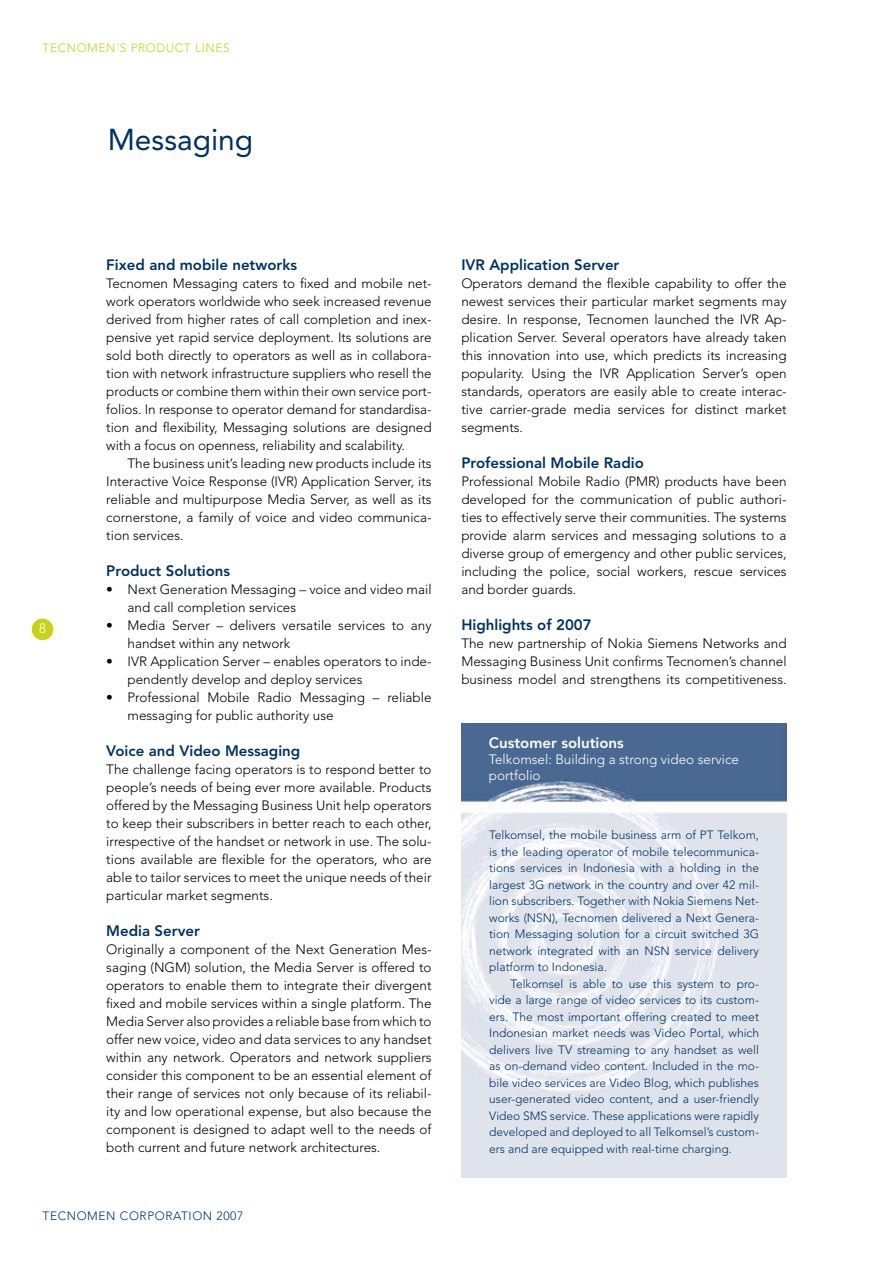
<style>
.page{position:relative;width:893px;height:1263px;background:#fff}
.page>*{position:absolute;margin:0;border:0;box-sizing:border-box;transform-origin:0 0}
.t1{font:30px "Avenir";color:#003362}
.t2{font:800 15px "Avenir";color:#003362}
.t3{font:800 15px "Avenir";color:#fff}
.t4{font:300 13.5px/18px "Avenir";color:#000;text-align:justify}
.t5{font:300 13.5px/16.2px "Avenir";color:#fff}
.t6{font:300 12px/16.5px "Avenir";color:#003362;text-align:justify}
.t7{font:300 12px "Avenir";letter-spacing:.05em;color:#003362}
.t8{font:300 12px "Avenir";letter-spacing:.05em;color:#c8d217}
</style>
<div class="page">
<div style="left:32px;top:619px;width:21px;height:21px;background:#c8d217;border-radius:50%"></div>
<img style="left:461px;top:724px;width:326px;height:454px">
<p class="t8" style="left:43px;top:40px;width:189px">TECNOMEN´S PRODUCT LINES</p>
<h1 class="t1" style="left:108px;top:123px;width:147px">Messaging</h1>
<p class="t2" style="left:106px;top:256px;width:192px">Fixed and mobile networks</p>
<p class="t4" style="left:106px;top:274px;width:327px">Tecnomen Messaging caters to fixed and mobile net&shy;work operators worldwide who seek increased revenue derived from higher rates of call completion and inex&shy;pensive yet rapid service deployment. Its solutions are sold both directly to operators as well as in collabora&shy;tion with network infrastructure suppliers who resell the products or combine them within their own service port&shy;folios. In response to operator demand for standardisa&shy;tion and flexibility, Messaging solutions are designed with a focus on openness, reliability and scalability.</p>
<p class="t4" style="left:106px;top:454px;width:327px;text-indent:21px">The business unit’s leading new products include its Interactive Voice Response (IVR) Application Server, its reliable and multipurpose Media Server, as well as its cornerstone, a family of voice and video communica&shy;tion services.</p>
<p class="t2" style="left:106px;top:562px;width:125px">Product Solutions</p>
<p class="t4" style="left:128px;top:580px;width:305px;text-indent:-21px">• Next Generation Messaging – voice and video mail and call completion services</p>
<p class="t4" style="left:128px;top:616px;width:305px;text-indent:-21px">• Media Server – delivers versatile services to any handset within any network</p>
<p class="t4" style="left:128px;top:652px;width:306px;text-indent:-21px">• IVR Application Server – enables operators to inde&shy;pendently develop and deploy services</p>
<p class="t4" style="left:128px;top:688px;width:306px;text-indent:-21px">• Professional Mobile Radio Messaging – reliable messaging for public authority use</p>
<p class="t2" style="left:106px;top:742px;width:196px">Voice and Video Messaging</p>
<p class="t4" style="left:106px;top:760px;width:327px">The challenge facing operators is to respond better to people’s needs of being ever more available. Products offered by the Messaging Business Unit help operators to keep their subscribers in better reach to each other, irrespective of the handset or network in use. The solu&shy;tions available are flexible for the operators, who are able to tailor services to meet the unique needs of their particular market segments.</p>
<p class="t2" style="left:106px;top:922px;width:95px">Media Server</p>
<p class="t4" style="left:106px;top:940px;width:327px">Originally a component of the Next Generation Mes&shy;saging (NGM) solution, the Media Server is offered to operators to enable them to integrate their divergent fixed and mobile services within a single platform. The Media Server also provides a reliable base from which to offer new voice, video and data services to any handset within any network. Operators and network suppliers consider this component to be an essential element of their range of services not only because of its reliabil&shy;ity and low operational expense, but also because the component is designed to adapt well to the needs of both current and future network architectures.</p>
<p class="t7" style="left:43px;top:1209px;width:202px">TECNOMEN CORPORATION 2007</p>
<p class="t2" style="left:461px;top:256px;width:160px">IVR Application Server</p>
<p class="t4" style="left:461px;top:274px;width:327px">Operators demand the flexible capability to offer the newest services their particular market segments may desire. In response, Tecnomen launched the IVR Ap&shy;plication Server. Several operators have already taken this innovation into use, which predicts its increasing popularity. Using the IVR Application Server’s open standards, operators are easily able to create interac&shy;tive carrier-grade media services for distinct market segments.</p>
<p class="t2" style="left:461px;top:454px;width:184px">Professional Mobile Radio</p>
<p class="t4" style="left:461px;top:472px;width:327px">Professional Mobile Radio (PMR) products have been developed for the communication of public authori&shy;ties to effectively serve their communities. The systems provide alarm services and messaging solutions to a diverse group of emergency and other public services, including the police, social workers, rescue services and border guards.</p>
<p class="t2" style="left:461px;top:616px;width:132px">Highlights of 2007</p>
<p class="t4" style="left:461px;top:634px;width:327px">The new partnership of Nokia Siemens Networks and Messaging Business Unit confirms Tecnomen’s channel business model and strengthens its competitiveness.</p>
<p class="t3" style="left:489px;top:733px;width:136px">Customer solutions</p>
<p class="t5" style="left:489px;top:751px;width:252px">Telkomsel: Building a strong video service portfolio</p>
<p class="t6" style="left:489px;top:827px;width:271px">Telkomsel, the mobile business arm of PT Telkom, is the leading operator of mobile telecommunica&shy;tions services in Indonesia with a holding in the largest 3G network in the country and over 42 mil&shy;lion subscribers. Together with Nokia Siemens Net&shy;works (NSN), Tecnomen delivered a Next Genera&shy;tion Messaging solution for a circuit switched 3G network integrated with an NSN service delivery platform to Indonesia.</p>
<p class="t6" style="left:489px;top:975px;width:271px;text-indent:21px">Telkomsel is able to use this system to pro&shy;vide a large range of video services to its custom&shy;ers. The most important offering created to meet Indonesian market needs was Video Portal, which delivers live TV streaming to any handset as well as on-demand video content. Included in the mo&shy;bile video services are Video Blog, which publishes user-generated video content, and a user-friendly Video SMS service. These applications were rapidly developed and deployed to all Telkomsel’s custom&shy;ers and are equipped with real-time charging.</p>
</div>
